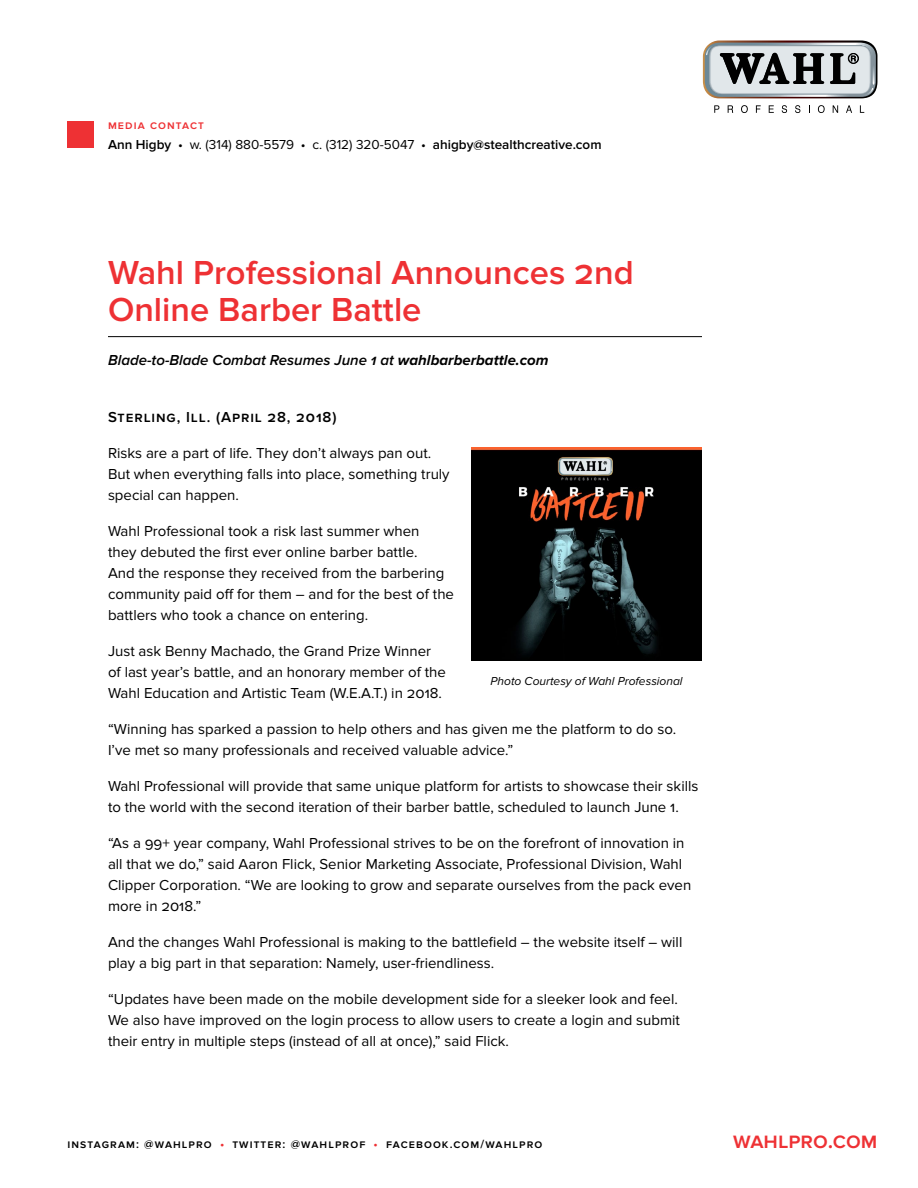
<style>
.page{position:relative;width:918px;height:1188px;background:#fff}
.page>*{position:absolute;margin:0;border:0;box-sizing:border-box;transform-origin:0 0}
.t1{font:600 34.5px/37.5px "Proxima Nova";color:#ee3134}
.t2{font:600 22.5px "Proxima Nova";color:#ee3134}
.t3{font:15px/21px "Proxima Nova";color:#000}
.t4{font:italic 600 15px "Proxima Nova";color:#000}
.t5{font:600 15px "Proxima Nova";letter-spacing:.06em;color:#000}
.t6{font:600 13.5px "Proxima Nova";color:#000}
.t7{font:600 12px "Proxima Nova";letter-spacing:.09em;color:#000}
.t8{font:italic 12px "Proxima Nova";color:#000}
.t9{font:600 12px "Proxima Nova";letter-spacing:.09em;color:#ee3134}
.s1{font-weight:400}
.s2{font-weight:700}
.s3{color:#ee3134}
</style>
<div class="page">
<div style="left:68px;top:122px;width:26px;height:26px;background:#ee3134"></div>
<svg style="left:714px;top:105px;width:5px;height:8px"></svg>
<svg style="left:728px;top:105px;width:5px;height:8px"></svg>
<svg style="left:741px;top:105px;width:7px;height:8px"></svg>
<svg style="left:756px;top:105px;width:5px;height:8px"></svg>
<svg style="left:769px;top:105px;width:5px;height:8px"></svg>
<svg style="left:782px;top:105px;width:5px;height:8px"></svg>
<svg style="left:795px;top:105px;width:5px;height:8px"></svg>
<svg style="left:818px;top:105px;width:7px;height:8px"></svg>
<svg style="left:833px;top:105px;width:5px;height:8px"></svg>
<svg style="left:846px;top:105px;width:6px;height:8px"></svg>
<svg style="left:860px;top:105px;width:4px;height:8px"></svg>
<svg style="left:703px;top:40px;width:174px;height:58px;background:#9d9fa1"></svg>
<hr style="left:108px;top:336px;width:594px;height:1px;background:#000">
<img style="left:471px;top:447px;width:231px;height:214px">
<p class="t9" style="left:108px;top:118px;width:97px">media contact</p>
<p class="t6" style="left:108px;top:136px;width:495px">Ann Higby <span class="s1">• w. (314) 880-5579 • c. (312) 320-5047 •</span> ahigby@stealthcreative.com</p>
<h1 class="t1" style="left:108px;top:254px;width:527px">Wahl Professional Announces 2nd<br>Online Barber Battle</h1>
<p class="t4" style="left:108px;top:351px;width:442px">Blade-to-Blade Combat Resumes June 1 at <span class="s2">wahlbarberbattle.com</span></p>
<p class="t5" style="left:108px;top:408px;width:230px">Sterling, Ill. (April 28, 2018)</p>
<p class="t3" style="left:108px;top:442px;width:343px">Risks are a part of life. They don’t always pan out.<br>But when everything falls into place, something truly special can happen.</p>
<p class="t3" style="left:108px;top:520px;width:348px">Wahl Professional took a risk last summer when<br>they debuted the first ever online barber battle.<br>And the response they received from the barbering community paid off for them – and for the best of the battlers who took a chance on entering.</p>
<p class="t3" style="left:108px;top:640px;width:339px">Just ask Benny Machado, the Grand Prize Winner of last year’s battle, and an honorary member of the<br>Wahl Education and Artistic Team (W.E.A.T.) in 2018.</p>
<p class="t3" style="left:108px;top:718px;width:570px">“Winning has sparked a passion to help others and has given me the platform to do so.<br>I’ve met so many professionals and received valuable advice.”</p>
<p class="t3" style="left:108px;top:775px;width:592px">Wahl Professional will provide that same unique platform for artists to showcase their skills to the world with the second iteration of their barber battle, scheduled to launch June 1.</p>
<p class="t3" style="left:108px;top:832px;width:585px">“As a 99+ year company, Wahl Professional strives to be on the forefront of innovation in all that we do,” said Aaron Flick, Senior Marketing Associate, Professional Division, Wahl Clipper Corporation. “We are looking to grow and separate ourselves from the pack even more in 2018.”</p>
<p class="t3" style="left:108px;top:931px;width:576px">And the changes Wahl Professional is making to the battlefield – the website itself – will play a big part in that separation: Namely, user-friendliness.</p>
<p class="t3" style="left:108px;top:988px;width:574px">“Updates have been made on the mobile development side for a sleeker look and feel.<br>We also have improved on the login process to allow users to create a login and submit their entry in multiple steps (instead of all at once),” said Flick.</p>
<p class="t8" style="left:491px;top:674px;width:194px">Photo Courtesy of Wahl Professional</p>
<p class="t7" style="left:68px;top:1137px;width:476px">instagram: @wahlpro <span class="s3">•</span> twitter: @wahlprof <span class="s3">•</span> facebook.com/wahlpro</p>
<h2 class="t2" style="left:733px;top:1127px;width:146px">wahlpro.com</h2>
</div>
